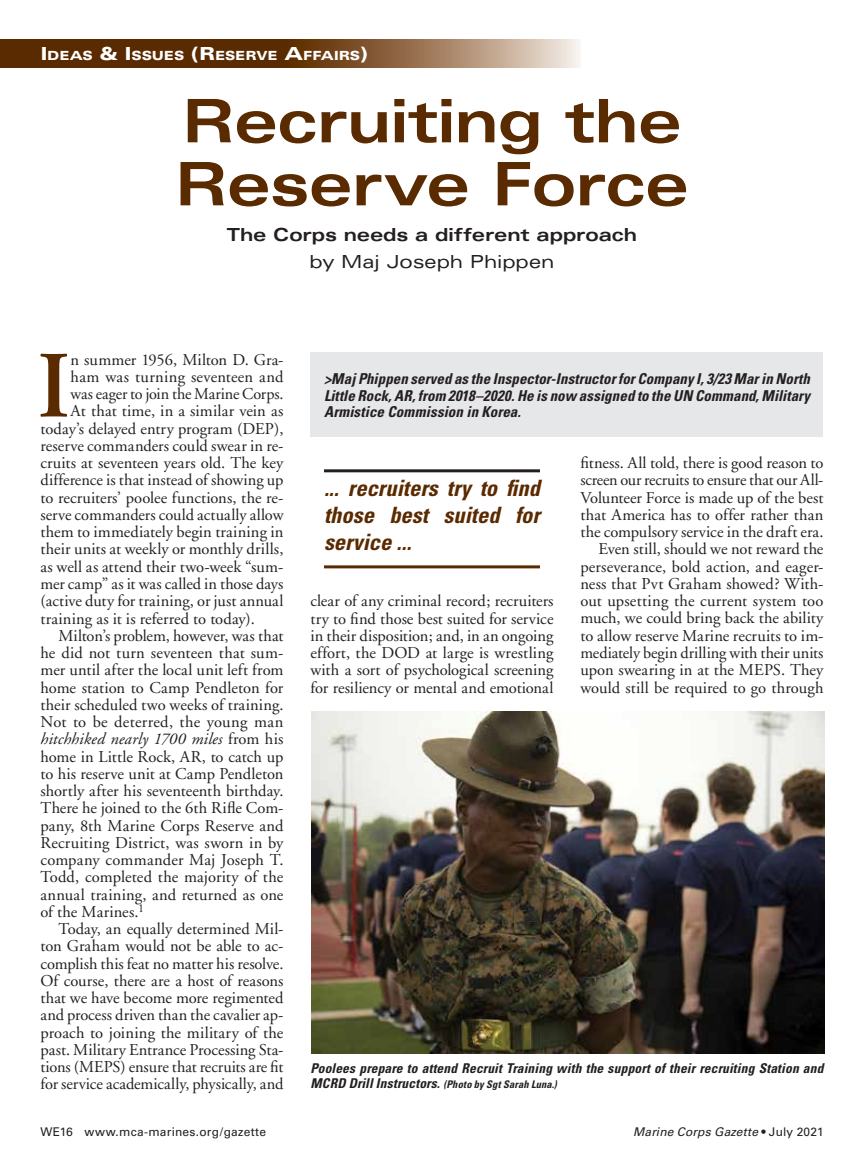
<style>
.page{position:relative;width:864px;height:1175px;background:#fff}
.page>*{position:absolute;margin:0;border:0;box-sizing:border-box;transform-origin:0 0}
.t1{font:600 94.5px "Adobe Garamond";color:#5a2a00}
.t2{font:700 expanded 60px/63px "Univers";letter-spacing:-.015em;color:#5a2a00}
.t3{font:italic 700 condensed 22.5px/27px "Univers";color:#5a2a00;text-align:justify}
.t4{font:700 expanded 18px "Univers";letter-spacing:-.01em;color:#231f20}
.t5{font:expanded 18px "Univers";letter-spacing:-.005em;color:#231f20}
.t6{font:16.5px/17.2px "Adobe Garamond";letter-spacing:.005em;color:#231f20;text-align:justify}
.t7{font:italic 16.5px "Adobe Garamond";letter-spacing:.005em;color:#231f20}
.t8{font:italic 700 condensed 15px/16.5px "Univers";letter-spacing:.01em;color:#231f20;text-align:justify}
.t9{font:italic 700 condensed 13.5px "Univers";letter-spacing:.01em;color:#231f20}
.t10{font:900 expanded 12.6px "Univers";letter-spacing:-.01em;color:#fff}
.t11{font:12px "Univers";letter-spacing:.02em;color:#231f20}
.t12{font:italic 12px "Univers";letter-spacing:.015em;color:#231f20}
.t13{font:italic 700 condensed 10.5px "Univers";letter-spacing:.02em;color:#231f20}
.s1{font-size:18px}
.s2{font-style:normal}
.s3{font-size:13.5px}
</style>
<div class="page">
<svg style="left:0;top:40px;width:580px;height:28px;background:#7f5632"></svg>
<div style="left:310px;top:352px;width:514px;height:85px;background:#e6e7e8"></div>
<hr style="left:324px;top:469px;width:216px;height:3px;background:#231f20">
<hr style="left:324px;top:565px;width:216px;height:3px;background:#5a2a00">
<img style="left:311px;top:711px;width:513px;height:342px">
<p class="t10" style="left:41px;top:48px;width:329px"><span class="s1">I</span>DEAS <span class="s1">&amp; I</span>SSUES <span class="s1">(R</span> ESERVE <span class="s1">A</span>FFAI RS<span class="s1">)</span></p>
<h2 class="t2" style="left:175px;top:89px;width:516px">Recruiting the<br>Reserve Force</h2>
<p class="t4" style="left:227px;top:225px;width:412px">The Corps needs a different approach</p>
<p class="t5" style="left:310px;top:251px;width:246px">by Maj Joseph Phippen</p>
<h1 class="t1" style="left:37px;top:334px;width:35px">I</h1>
<p class="t6" style="left:71px;top:351px;width:214px">n summer 1956, Milton D. Gra-</p>
<p class="t6" style="left:71px;top:368px;width:214px">ham was turning seventeen and</p>
<p class="t6" style="left:71px;top:386px;width:214px">was eager to join the Marine Corps.</p>
<p class="t6" style="left:71px;top:403px;width:214px">At that time, in a similar vein as</p>
<p class="t6" style="left:41px;top:420px;width:244px">today’s delayed entry program (DEP),</p>
<p class="t6" style="left:40px;top:437px;width:245px">reserve commanders could swear in re-</p>
<p class="t6" style="left:40px;top:455px;width:245px">cruits at seventeen years old. The key</p>
<p class="t6" style="left:40px;top:472px;width:244px">difference is that instead of showing up</p>
<p class="t6" style="left:40px;top:489px;width:244px">to recruiters’ poolee functions, the re-</p>
<p class="t6" style="left:40px;top:506px;width:245px">serve commanders could actually allow</p>
<p class="t6" style="left:40px;top:524px;width:245px">them to immediately begin training in</p>
<p class="t6" style="left:40px;top:541px;width:244px">their units at weekly or monthly drills,</p>
<p class="t6" style="left:40px;top:558px;width:244px">as well as attend their two-week “sum-</p>
<p class="t6" style="left:40px;top:575px;width:245px">mer camp” as it was called in those days</p>
<p class="t6" style="left:40px;top:593px;width:244px">(active duty for training, or just annual</p>
<p class="t6" style="left:40px;top:610px;width:216px">training as it is referred to today).</p>
<p class="t6" style="left:59px;top:627px;width:227px">Milton’s problem, however, was that</p>
<p class="t6" style="left:40px;top:644px;width:244px">he did not turn seventeen that sum-</p>
<p class="t6" style="left:40px;top:662px;width:245px">mer until after the local unit left from</p>
<p class="t6" style="left:40px;top:679px;width:244px">home station to Camp Pendleton for</p>
<p class="t6" style="left:40px;top:696px;width:245px">their scheduled two weeks of training.</p>
<p class="t6" style="left:40px;top:713px;width:244px">Not to be deterred, the young man</p>
<p class="t7" style="left:40px;top:730px;width:245px">hitchhiked nearly 1700 miles <span class="s2">from his</span></p>
<p class="t6" style="left:40px;top:748px;width:245px">home in Little Rock, AR, to catch up</p>
<p class="t6" style="left:40px;top:765px;width:245px">to his reserve unit at Camp Pendleton</p>
<p class="t6" style="left:40px;top:782px;width:245px">shortly after his seventeenth birthday.</p>
<p class="t6" style="left:40px;top:800px;width:244px">There he joined to the 6th Rifle Com-</p>
<p class="t6" style="left:40px;top:817px;width:244px">pany, 8th Marine Corps Reserve and</p>
<p class="t6" style="left:40px;top:834px;width:245px">Recruiting District, was sworn in by</p>
<p class="t6" style="left:40px;top:851px;width:244px">company commander Maj Joseph T.</p>
<p class="t6" style="left:40px;top:868px;width:244px">Todd, completed the majority of the</p>
<p class="t6" style="left:40px;top:886px;width:245px">annual training, and returned as one</p>
<p class="t6" style="left:40px;top:903px;width:105px">of the Marines.<sup>1</sup></p>
<p class="t6" style="left:59px;top:920px;width:226px">Today, an equally determined Mil-</p>
<p class="t6" style="left:40px;top:938px;width:244px">ton Graham would not be able to ac-</p>
<p class="t6" style="left:40px;top:955px;width:244px">complish this feat no matter his resolve.</p>
<p class="t6" style="left:40px;top:972px;width:245px">Of course, there are a host of reasons</p>
<p class="t6" style="left:40px;top:989px;width:244px">that we have become more regimented</p>
<p class="t6" style="left:40px;top:1007px;width:245px">and process driven than the cavalier ap-</p>
<p class="t6" style="left:40px;top:1024px;width:245px">proach to joining the military of the</p>
<p class="t6" style="left:40px;top:1041px;width:245px">past. Military Entrance Processing Sta-</p>
<p class="t6" style="left:40px;top:1058px;width:245px">tions (MEPS) ensure that recruits are fit</p>
<p class="t6" style="left:40px;top:1076px;width:244px">for service academically, physically, and</p>
<p class="t8" style="left:324px;top:370px;width:488px">&gt;Maj Phippen served as the Inspector-Instructor for Company I, 3/23 Mar in North Little Rock, AR, from 2018–2020. He is now assigned to the UN Command, Military Armistice Commission in Korea.</p>
<h3 class="t3" style="left:324px;top:475px;width:218px">... recruiters try to find those best suited for service ...</h3>
<p class="t6" style="left:310px;top:593px;width:245px">clear of any criminal record; recruiters try to find those best suited for service in their disposition; and, in an ongoing effort, the DOD at large is wrestling with a sort of psychological screening for resiliency or mental and emotional</p>
<p class="t6" style="left:580px;top:455px;width:245px;text-align:right">fitness. All told, there is good reason to screen our recruits to ensure that our All-Volunteer Force is made up of the best that America has to offer rather than the compulsory service in the draft era.<br>Even still, should we not reward the perseverance, bold action, and eager&shy;ness that Pvt Graham showed? With&shy;out upsetting the current system too much, we could bring back the ability to allow reserve Marine recruits to im&shy;mediately begin drilling with their units upon swearing in at the MEPS. They would still be required to go through</p>
<p class="t9" style="left:310px;top:1060px;width:515px">Poolees prepare to attend Recruit Training with the support of their recruiting Station and</p>
<p class="t13" style="left:310px;top:1078px;width:248px"><span class="s3">MCRD Drill Instructors.</span> (Photo by Sgt Sarah Luna.)</p>
<p class="t11" style="left:40px;top:1124px;width:227px">WE16 www.mca-marines.org/gazette</p>
<p class="t12" style="left:633px;top:1124px;width:192px">Marine Corps Gazette <span class="s2">• July 2021</span></p>
</div>
